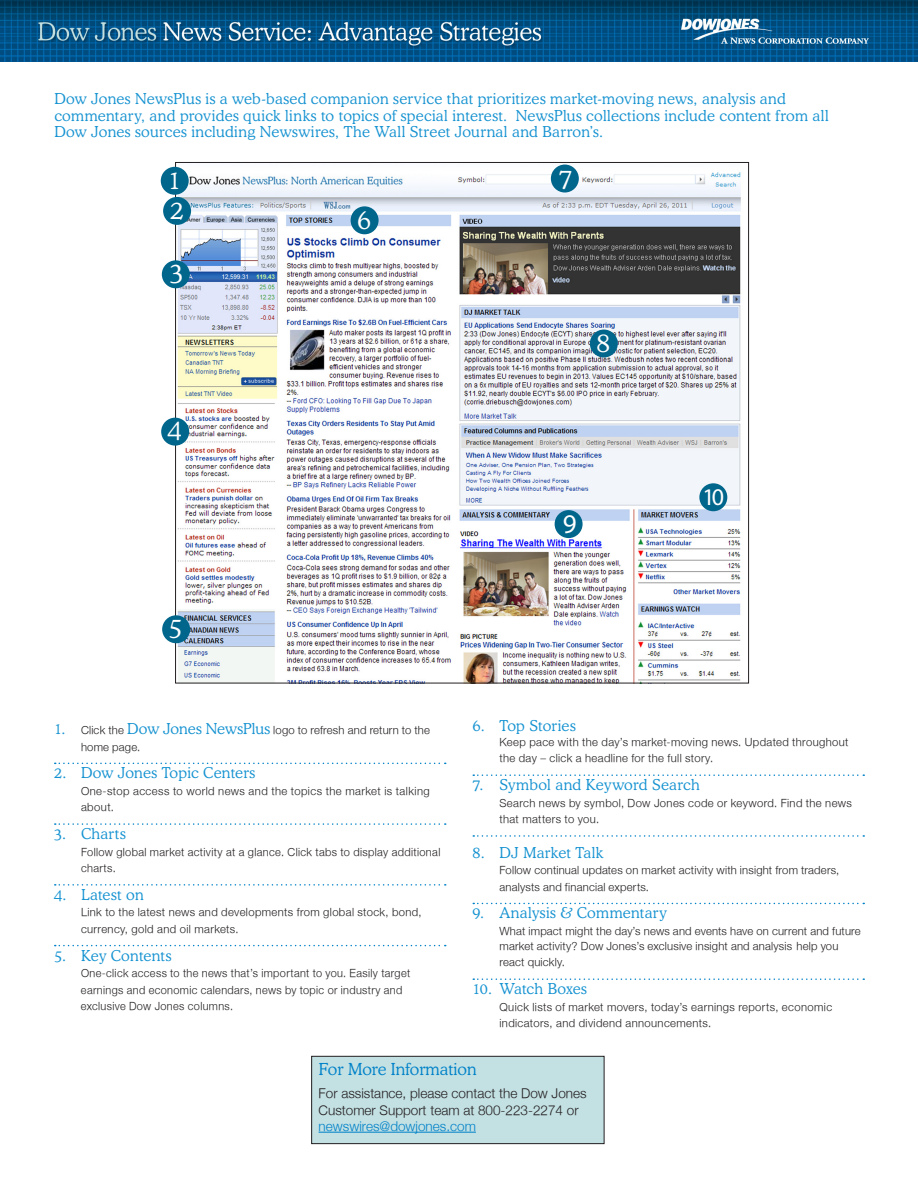
<style>
.page{position:relative;width:918px;height:1188px;background:#fff}
.page>*{position:absolute;margin:0;border:0;box-sizing:border-box;transform-origin:0 0}
.t1{font:27px "Myriad Pro";color:#fff}
.t2{font:300 25.5px/30.2px "Dow Jones Cooper";color:#fff}
.t3{font:24px "Myriad Pro";color:#fff}
.t4{font:300 16.5px "Dow Jones Cooper";color:#0082c8}
.header_subhead{font:300 15px/16.5px "Dow Jones Cooper";letter-spacing:.02em;color:#1592d1}
.screen_callout{font:300 15px "Dow Jones Cooper";letter-spacing:.015em;color:#1592d1}
.text{font:300 15px "Dow Jones Cooper";letter-spacing:.02em;color:#1592d1}
.t5{font:300 13.5px/16.2px "Helvetica Neue";color:#231f20}
.screen_callout-2{font:300 11.25px/16.5px "Helvetica Neue";letter-spacing:.03em;color:#231f20}
.text-2{font:300 11.25px/16.5px "Helvetica Neue";letter-spacing:.035em;color:#231f20}
.s1{font-family:"Dow Jones Cooper";font-size:15px;color:#1592d1}
.s2{color:#0082c8}
</style>
<div class="page">
<img style="left:0;top:0;width:918px;height:61px">
<svg style="left:55px;top:763px;width:391px;height:1px"></svg>
<svg style="left:55px;top:823px;width:391px;height:2px"></svg>
<svg style="left:55px;top:884px;width:391px;height:2px"></svg>
<svg style="left:55px;top:945px;width:391px;height:1px"></svg>
<svg style="left:473px;top:774px;width:391px;height:2px"></svg>
<svg style="left:473px;top:835px;width:391px;height:2px"></svg>
<svg style="left:473px;top:903px;width:391px;height:1px"></svg>
<svg style="left:473px;top:978px;width:391px;height:2px"></svg>
<img style="left:177px;top:164px;width:564px;height:518px">
<div style="left:161px;top:167px;width:28px;height:28px;background:#00668b;border-radius:50%"></div>
<div style="left:163px;top:197px;width:28px;height:28px;background:#00668b;border-radius:50%"></div>
<div style="left:162px;top:260px;width:28px;height:28px;background:#00668b;border-radius:50%"></div>
<div style="left:161px;top:418px;width:28px;height:28px;background:#00668b;border-radius:50%"></div>
<div style="left:162px;top:615px;width:28px;height:28px;background:#00668b;border-radius:50%"></div>
<div style="left:351px;top:206px;width:28px;height:28px;background:#00668b;border-radius:50%"></div>
<div style="left:551px;top:165px;width:28px;height:28px;background:#00668b;border-radius:50%"></div>
<div style="left:590px;top:330px;width:28px;height:28px;background:#00668b;border-radius:50%"></div>
<div style="left:555px;top:510px;width:28px;height:28px;background:#00668b;border-radius:50%"></div>
<div style="left:699px;top:483px;width:28px;height:28px;background:#00668b;border-radius:50%"></div>
<div style="left:312px;top:1056px;width:292px;height:88px;background:#c3e0e3"></div>
<hr style="left:319px;top:1132px;width:157px;height:1px;background:#0082c8">
<div style="left:311px;top:1056px;width:293px;height:88px;border:1px solid #231f20"></div>
<p class="header_subhead" style="left:54px;top:90px;width:776px">Dow Jones NewsPlus is a web-based companion service that prioritizes market-moving news, analysis and commentary, and provides quick links to topics of special interest. NewsPlus collections include content from all<br>Dow Jones sources including Newswires, The Wall Street Journal and Barron’s.</p>
<h2 class="t2" style="left:168px;top:164px;width:18px">1<br>2</h2>
<h2 class="t2" style="left:170px;top:256px;width:15px">3</h2>
<h2 class="t2" style="left:168px;top:413px;width:15px">4</h2>
<h2 class="t2" style="left:357px;top:203px;width:15px">6</h2>
<h2 class="t2" style="left:559px;top:162px;width:15px">7</h2>
<h2 class="t2" style="left:596px;top:327px;width:15px">8</h2>
<p class="t1" style="left:563px;top:507px;width:15px">9</p>
<p class="t3" style="left:703px;top:482px;width:23px">10</p>
<h2 class="t2" style="left:169px;top:611px;width:15px">5</h2>
<p class="screen_callout-2" style="left:81px;top:722px;width:351px;text-indent:-27px"><span class="s1">1.</span> Click the <span class="s1">Dow Jones NewsPlus</span> logo to refresh and return to the home page.</p>
<p class="screen_callout" style="left:54px;top:763px;width:203px">2. Dow Jones Topic Centers</p>
<p class="screen_callout-2" style="left:81px;top:782px;width:350px">One-stop access to world news and the topics the market is talking about.</p>
<p class="screen_callout" style="left:54px;top:824px;width:73px">3. Charts</p>
<p class="screen_callout-2" style="left:81px;top:843px;width:361px">Follow global market activity at a glance. Click tabs to display additional charts.</p>
<p class="text" style="left:54px;top:884px;width:91px">4. Latest on</p>
<p class="text-2" style="left:81px;top:904px;width:342px">Link to the latest news and developments from global stock, bond, currency, gold and oil markets.</p>
<p class="screen_callout" style="left:54px;top:945px;width:119px">5. Key Contents</p>
<p class="screen_callout-2" style="left:81px;top:965px;width:331px">One-click access to the news that’s important to you. Easily target earnings and economic calendars, news by topic or industry and exclusive Dow Jones columns.</p>
<p class="screen_callout" style="left:472px;top:716px;width:105px">6. Top Stories</p>
<p class="screen_callout-2" style="left:500px;top:733px;width:351px">Keep pace with the day’s market-moving news. Updated throughout the day – click a headline for the full story.</p>
<p class="screen_callout" style="left:472px;top:775px;width:229px">7. Symbol and Keyword Search</p>
<p class="screen_callout-2" style="left:500px;top:794px;width:354px">Search news by symbol, Dow Jones code or keyword. Find the news that matters to you.</p>
<p class="screen_callout" style="left:472px;top:842px;width:132px">8. DJ Market Talk</p>
<p class="screen_callout-2" style="left:500px;top:862px;width:341px">Follow continual updates on market activity with insight from traders, analysts and financial experts.</p>
<p class="screen_callout" style="left:472px;top:903px;width:196px">9. Analysis &amp; Commentary</p>
<p class="screen_callout-2" style="left:500px;top:923px;width:363px;line-height:15px">What impact might the day’s news and events have on current and future market activity? Dow Jones’s exclusive insight and analysis help you</p>
<p class="screen_callout-2" style="left:500px;top:954px;width:67px">react quickly.</p>
<p class="screen_callout" style="left:472px;top:979px;width:116px">10. Watch Boxes</p>
<p class="screen_callout-2" style="left:500px;top:998px;width:334px">Quick lists of market movers, today’s earnings reports, economic indicators, and dividend announcements.</p>
<p class="t4" style="left:319px;top:1059px;width:160px">For More Information</p>
<p class="t5" style="left:319px;top:1085px;width:270px">For assistance, please contact the Dow Jones<br>Customer Support team at 800-223-2274 or <span class="s2">newswires@dowjones.com</span></p>
</div>
